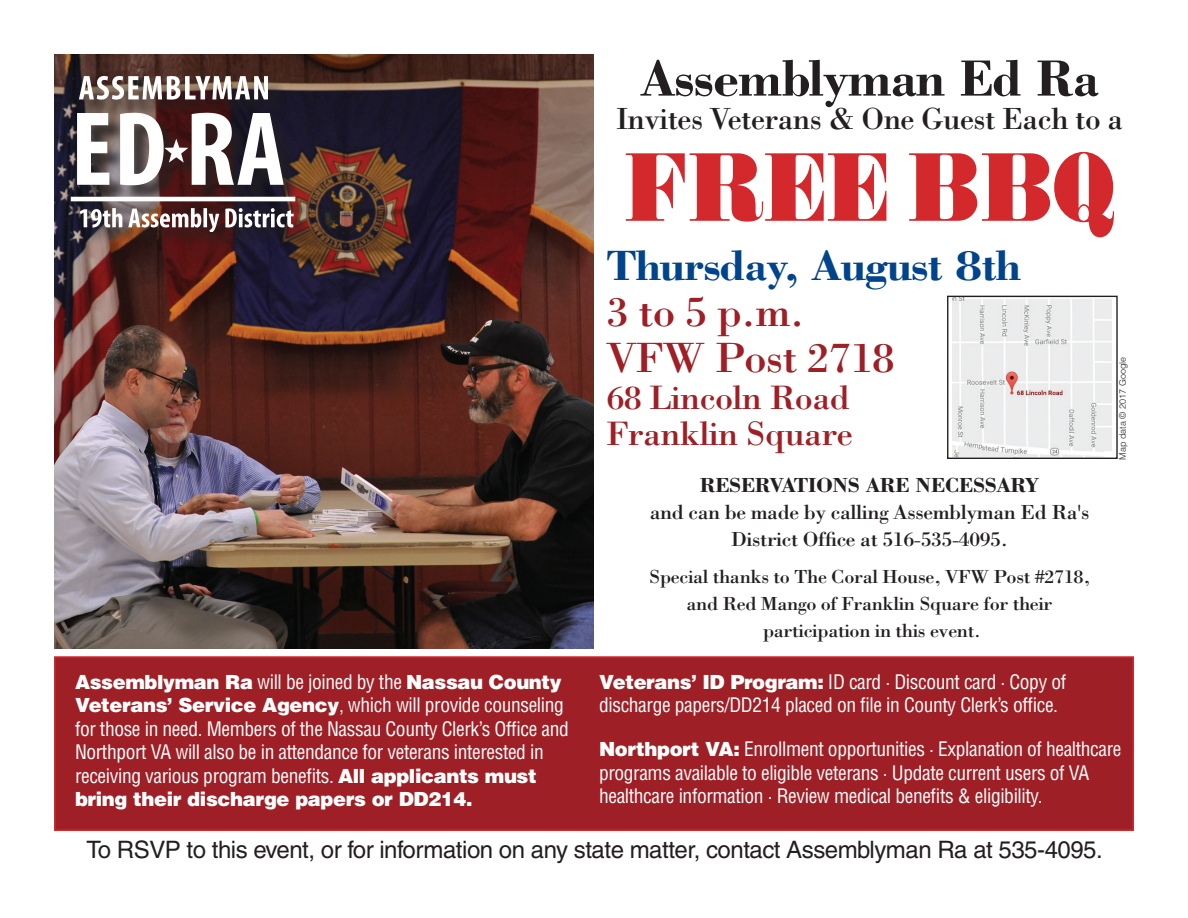
<style>
.page{position:relative;width:1188px;height:918px;background:#fff}
.page>*{position:absolute;margin:0;border:0;box-sizing:border-box;transform-origin:0 0}
.t1{font:92.85px "Falstaff";letter-spacing:-.02em;color:#d4292c;scale:.8 1}
.t2{font:700 52.5px "Bodoni";letter-spacing:-.02em;color:#231f20}
.t3{font:43.65px/45.9px "Bodoni";letter-spacing:-.02em;color:#9e2026;scale:1.04 1}
.t4{font:700 43.65px "Bodoni";letter-spacing:-.02em;color:#01448c;scale:1.04 1}
.t5{font:34.95px/36.8px "Bodoni";letter-spacing:-.02em;color:#9e2026;scale:1.04 1}
.t6{font:31.5px "Bodoni";letter-spacing:-.02em;color:#231f20}
.t7{font:24px "Helvetica";letter-spacing:-.02em;color:#231f20}
.t8{font:21px/27px "Bodoni";letter-spacing:-.02em;color:#231f20;text-align:center;scale:1.04 1}
.t9{font:700 21px "Bodoni";letter-spacing:-.02em;color:#231f20;scale:1.04 1}
.t10{font:condensed 19.5px/23.4px "Helvetica";letter-spacing:-.02em;color:#fff}
.t11{font:19.5px/27px "Bodoni";letter-spacing:-.02em;color:#231f20;text-align:center;scale:1.04 1}
.t12{font:300 9px "Helvetica";color:#231f20}
.s1{font-weight:900;font-stretch:normal}
</style>
<div class="page">
<div style="left:55px;top:657px;width:1078px;height:173px;background:#9e2026"></div>
<div style="left:54px;top:656px;width:1080px;height:175px;border:2px solid #d4292c"></div>
<img style="left:54px;top:54px;width:540px;height:595px">
<img style="left:953px;top:298px;width:159px;height:159px">
<div style="left:947px;top:296px;width:171px;height:163px;border:1px solid #231f20"></div>
<div style="left:75px;top:79px;width:238px;height:171px;background:#231f20;opacity:.75"></div>
<img style="left:68px;top:68px;width:231px;height:163px">
<h2 class="t2" style="left:640px;top:45px;width:460px">Assemblyman Ed Ra</h2>
<h3 class="t6" style="left:616px;top:99px;width:509px">Invites Veterans &amp; One Guest Each to a</h3>
<h1 class="t1" style="left:623px;top:132px;width:617px">FREE BBQ</h1>
<h3 class="t4" style="left:606px;top:238px;width:400px">Thursday, August 8th</h3>
<h3 class="t3" style="left:606px;top:288px;width:279px">3 to 5 p.m.<br>VFW Post 2718</h3>
<h3 class="t5" style="left:606px;top:378px;width:239px">68 Lincoln Road<br>Franklin Square</h3>
<p class="t9" style="left:700px;top:472px;width:328px">RESERVATIONS ARE NECESSARY</p>
<p class="t8" style="left:650px;top:498px;width:424px">and can be made by calling Assemblyman Ed Ra's<br>District Office at 516-535-4095.</p>
<p class="t11" style="left:649px;top:563px;width:425px">Special thanks to The Coral House, VFW Post #2718, and Red Mango of Franklin Square for their participation in this event.</p>
<p class="t12" style="left:1117px;top:460px;width:104px;rotate:-90deg">Map data © 2017 Google</p>
<p class="t10" style="left:75px;top:670px;width:495px"><span class="s1">Assemblyman Ra</span> will be joined by the <span class="s1">Nassau County Veterans’ Service Agency</span>, which will provide counseling for those in need. Members of the Nassau County Clerk’s Office and Northport VA will also be in attendance for veterans interested in receiving various program benefits. <span class="s1">All applicants must bring their discharge papers or DD214.</span></p>
<p class="t10" style="left:599px;top:670px;width:469px"><span class="s1">Veterans’ ID Program:</span> ID card ∙ Discount card ∙ Copy of discharge papers/DD214 placed on file in County Clerk’s office.</p>
<p class="t10" style="left:599px;top:737px;width:524px"><span class="s1">Northport VA:</span> Enrollment opportunities ∙ Explanation of healthcare programs available to eligible veterans ∙ Update current users of VA healthcare information ∙ Review medical benefits &amp; eligibility.</p>
<p class="t7" style="left:87px;top:835px;width:1018px">To RSVP to this event, or for information on any state matter, contact Assemblyman Ra at 535-4095.</p>
</div>
